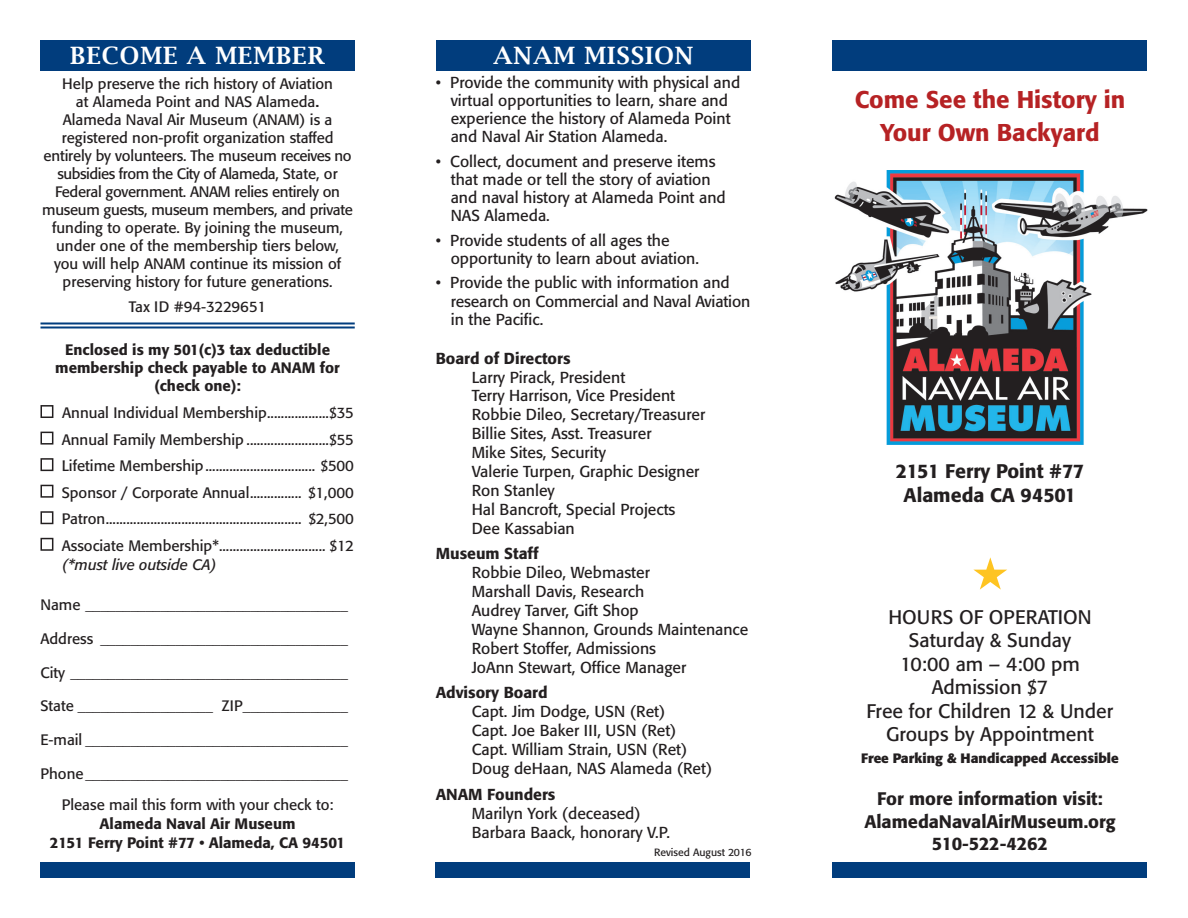
<style>
.page{position:relative;width:1188px;height:918px;background:#fff}
.page>*{position:absolute;margin:0;border:0;box-sizing:border-box;transform-origin:0 0}
.t1{font:500 24px/33px "Formata";color:#b62224;text-align:center}
.t2{font:600 24px "Lucida Bright";letter-spacing:.04em;color:#fff}
.t3{font:19.5px/23.4px "Formata";color:#231f20;text-align:center}
.t4{font:500 19.5px/23.4px "Formata";color:#231f20;text-align:center}
.t5{font:500 18px/22.5px "Formata";color:#231f20;text-align:center}
.t6{font:15.75px/18.9px "Formata";color:#231f20}
.t7{font:500 15.75px "Formata";color:#231f20}
.t8{font:15px/18px "Formata";color:#231f20;text-align:center}
.t9{font:500 15px/18px "Formata";color:#231f20;text-align:center}
.t10{font:italic 15px "Formata";color:#231f20}
.t11{font:700 13.5px "Formata";color:#231f20}
.t12{font:10.5px "Formata";color:#231f20}
.s1{font-family:"Lucida Bright";font-weight:600;font-size:14.7px}
</style>
<div class="page">
<img style="left:834px;top:171px;width:314px;height:274px">
<hr style="left:40px;top:322px;width:315px;height:2px;background:#013d7d">
<hr style="left:40px;top:327px;width:315px;height:1px;background:#013d7d">
<div style="left:40px;top:862px;width:315px;height:16px;background:#013d7d"></div>
<div style="left:436px;top:40px;width:316px;height:31px;background:#013d7d"></div>
<div style="left:832px;top:862px;width:316px;height:16px;background:#013d7d"></div>
<div style="left:832px;top:40px;width:316px;height:31px;background:#013d7d"></div>
<div style="left:40px;top:40px;width:315px;height:31px;background:#013d7d"></div>
<div style="left:436px;top:862px;width:314px;height:16px;background:#013d7d"></div>
<div style="left:40px;top:405px;width:13px;height:13px;border:2px solid #231f20"></div>
<div style="left:40px;top:432px;width:13px;height:13px;border:2px solid #231f20"></div>
<div style="left:40px;top:458px;width:13px;height:13px;border:2px solid #231f20"></div>
<div style="left:40px;top:485px;width:13px;height:13px;border:2px solid #231f20"></div>
<div style="left:40px;top:511px;width:13px;height:13px;border:2px solid #231f20"></div>
<div style="left:40px;top:538px;width:13px;height:13px;border:2px solid #231f20"></div>
<svg style="left:973px;top:557px;width:34px;height:33px"></svg>
<h1 class="t2" style="left:70px;top:42px;width:256px">BECOME A MEMBER</h1>
<p class="t8" style="left:42px;top:75px;width:312px">Help preserve the rich history of Aviation<br>at Alameda Point and NAS Alameda<span class="s1">.<br></span>Alameda Naval Air Museum (ANAM) is a registered non-profit organization staffed entirely by volunteers. The museum receives no subsidies from the City of Alameda, State, or Federal government. ANAM relies entirely on museum guests, museum members, and private funding to operate. By joining the museum, under one of the membership tiers below, you will help ANAM continue its mission of preserving history for future generations.</p>
<p class="t8" style="left:129px;top:297px;width:139px">Tax ID #94-3229651</p>
<p class="t9" style="left:55px;top:341px;width:286px">Enclosed is my 501(c)3 tax deductible membership check payable to ANAM for (check one):</p>
<p class="t8" style="left:62px;top:399px;width:294px;line-height:26.5px;text-align:justify">Annual Individual Membership..................$35<br>Annual Family Membership ........................$55<br>Lifetime Membership................................ $500<br>Sponsor / Corporate Annual............... $1,000<br>Patron......................................................... $2,500<br>Associate Membership*............................... $12</p>
<p class="t10" style="left:62px;top:555px;width:156px">(*must live outside CA)</p>
<p class="t8" style="left:40px;top:596px;width:309px">Name ___________________________________</p>
<p class="t8" style="left:40px;top:629px;width:309px">Address _________________________________</p>
<p class="t8" style="left:40px;top:663px;width:309px">City _____________________________________</p>
<p class="t8" style="left:40px;top:697px;width:309px">State __________________ ZIP______________</p>
<p class="t8" style="left:40px;top:731px;width:309px">E-mail ___________________________________</p>
<p class="t8" style="left:40px;top:758px;width:309px;line-height:31.5px">Phone___________________________________<br>Please mail this form with your check to:</p>
<p class="t9" style="left:50px;top:814px;width:297px;line-height:18.8px">Alameda Naval Air Museum<br>2151 Ferry Point #77 • Alameda, CA 94501</p>
<h1 class="t2" style="left:493px;top:41px;width:181px">ANAM MISSION</h1>
<p class="t6" style="left:451px;top:74px;width:291px;line-height:18px;text-indent:-15px">• Provide the community with physical and virtual opportunities to learn, share and experience the history of Alameda Point and Naval Air Station Alameda.</p>
<p class="t6" style="left:451px;top:152px;width:276px;line-height:18px;text-indent:-15px">• Collect, document and preserve items that made or tell the story of aviation and naval history at Alameda Point and<br>NAS Alameda.</p>
<p class="t6" style="left:451px;top:231px;width:250px;line-height:18px;text-indent:-15px">• Provide students of all ages the opportunity to learn about aviation.</p>
<p class="t6" style="left:451px;top:274px;width:301px;line-height:18px;text-indent:-15px">• Provide the public with information and research on Commercial and Naval Aviation in the Pacific.</p>
<p class="t7" style="left:436px;top:348px;width:136px">Board of Directors</p>
<p class="t6" style="left:472px;top:368px;width:235px">Larry Pirack, President<br>Terry Harrison, Vice President<br>Robbie Dileo, Secretary/Treasurer<br>Billie Sites, Asst. Treasurer<br>Mike Sites, Security<br>Valerie Turpen, Graphic Designer<br>Ron Stanley<br>Hal Bancroft, Special Projects<br>Dee Kassabian</p>
<p class="t7" style="left:436px;top:544px;width:105px">Museum Staff</p>
<p class="t6" style="left:472px;top:563px;width:278px">Robbie Dileo, Webmaster<br>Marshall Davis, Research<br>Audrey Tarver, Gift Shop<br>Wayne Shannon, Grounds Maintenance<br>Robert Stoffer, Admissions<br>JoAnn Stewart, Office Manager</p>
<p class="t7" style="left:436px;top:683px;width:113px">Advisory Board</p>
<p class="t6" style="left:472px;top:702px;width:242px">Capt. Jim Dodge, USN (Ret)<br>Capt. Joe Baker III, USN (Ret)<br>Capt. William Strain, USN (Ret)<br>Doug deHaan, NAS Alameda (Ret)</p>
<p class="t7" style="left:436px;top:784px;width:121px">ANAM Founders</p>
<p class="t6" style="left:472px;top:804px;width:200px">Marilyn York (deceased)<br>Barbara Baack, honorary V.P.</p>
<p class="t12" style="left:654px;top:845px;width:99px">Revised August 2016</p>
<h1 class="t1" style="left:855px;top:83px;width:272px">Come See the History in<br>Your Own Backyard</h1>
<h2 class="t4" style="left:896px;top:460px;width:190px">2151 Ferry Point #77<br>Alameda CA 94501</h2>
<h2 class="t3" style="left:867px;top:605px;width:248px">HOURS OF OPERATION<br>Saturday &amp; Sunday<br>10:00 am – 4:00 pm<br>Admission $7<br>Free for Children 12 &amp; Under<br>Groups by Appointment</h2>
<p class="t11" style="left:861px;top:749px;width:259px">Free Parking &amp; Handicapped Accessible</p>
<p class="t5" style="left:864px;top:788px;width:253px">For more information visit:<br>AlamedaNavalAirMuseum.org<br>510-522-4262</p>
</div>
